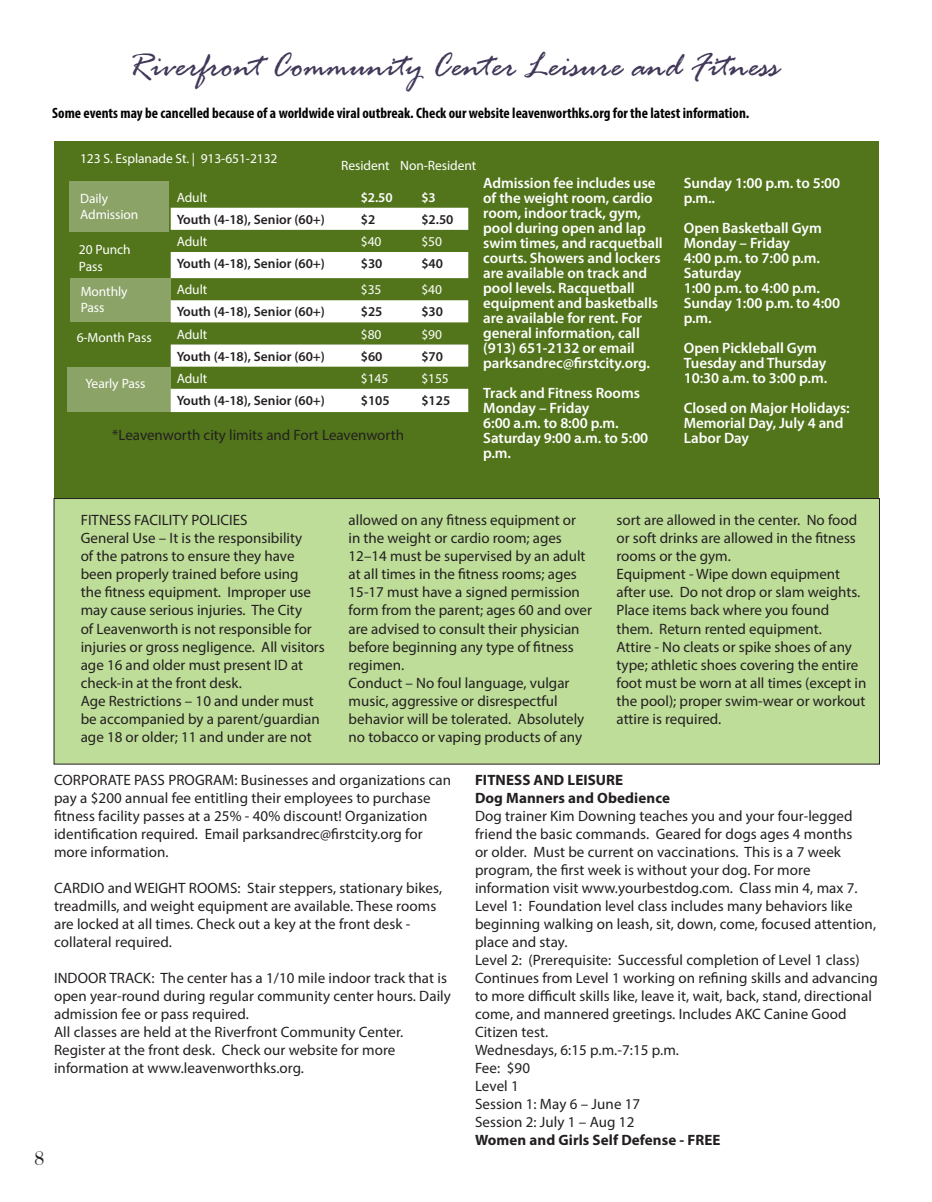
<style>
.page{position:relative;width:932px;height:1202px;background:#fff}
.page>*{position:absolute;margin:0;border:0;box-sizing:border-box;transform-origin:0 0}
.t1{font:italic 36px "Rage";color:#423859}
.t2{font:21px "De Vinne BT Text";color:#231f20}
.t3{font:15px/18px "Myriad Pro";color:#231f20}
.t4{font:600 15px/15px "Myriad Pro";letter-spacing:-.005em;color:#fff}
.t5{font:700 condensed 15px "Myriad Pro";color:#040503}
.t6{font:700 15px "Myriad Pro";letter-spacing:.005em;color:#231f20}
.t7{font:13.5px/16.2px "Myriad Pro";letter-spacing:-.005em;color:#fff}
.t8{font:600 13.5px "Myriad Pro";color:#231f20}
.t9{font:600 13.5px "Myriad Pro";color:#fff}
</style>
<div class="page">
<div style="left:54px;top:141px;width:824px;height:363px;background:#52751b"></div>
<svg style="left:171px;top:208px;width:297px;height:204px;fill:#fff"></svg>
<div style="left:70px;top:181px;width:99px;height:50px;background:#8ca367"></div>
<div style="left:70px;top:279px;width:101px;height:43px;background:#8ca367"></div>
<div style="left:67px;top:367px;width:104px;height:45px;background:#8ca367"></div>
<div style="left:54px;top:498px;width:825px;height:266px;background:#bedd99"></div>
<p class="t1" style="left:127px;top:47px;width:653px">Riverfront Community Center Leisure and Fitness</p>
<p class="t5" style="left:52px;top:104px;width:698px">Some events may be cancelled because of a worldwide viral outbreak. Check our website leavenworthks.org for the latest information.</p>
<p class="t7" style="left:80px;top:150px;width:199px">123 S. Esplanade St. | 913-651-2132</p>
<p class="t7" style="left:341px;top:157px;width:50px">Resident</p>
<p class="t7" style="left:400px;top:157px;width:78px">Non-Resident</p>
<p class="t7" style="left:80px;top:190px;width:60px">Daily<br>Admission</p>
<p class="t7" style="left:79px;top:242px;width:53px">20 Punch<br>Pass</p>
<p class="t7" style="left:81px;top:283px;width:48px">Monthly<br>Pass</p>
<p class="t4" style="left:70px;top:277px;width:35px">Daily</p>
<p class="t7" style="left:77px;top:329px;width:76px">6-Month Pass</p>
<p class="t7" style="left:85px;top:375px;width:62px">Yearly Pass</p>
<p class="t7" style="left:177px;top:189px;width:32px">Adult</p>
<p class="t9" style="left:361px;top:189px;width:33px">$2.50</p>
<p class="t9" style="left:421px;top:189px;width:16px">$3</p>
<p class="t8" style="left:177px;top:211px;width:150px">Youth (4-18), Senior (60+)</p>
<p class="t8" style="left:361px;top:211px;width:16px">$2</p>
<p class="t8" style="left:421px;top:211px;width:34px">$2.50</p>
<p class="t7" style="left:177px;top:233px;width:32px">Adult</p>
<p class="t7" style="left:361px;top:233px;width:22px">$40</p>
<p class="t7" style="left:421px;top:233px;width:22px">$50</p>
<p class="t8" style="left:177px;top:255px;width:150px">Youth (4-18), Senior (60+)</p>
<p class="t8" style="left:361px;top:255px;width:23px">$30</p>
<p class="t8" style="left:421px;top:255px;width:23px">$40</p>
<p class="t7" style="left:177px;top:281px;width:32px">Adult</p>
<p class="t7" style="left:361px;top:281px;width:22px">$35</p>
<p class="t7" style="left:421px;top:281px;width:22px">$40</p>
<p class="t8" style="left:177px;top:303px;width:150px">Youth (4-18), Senior (60+)</p>
<p class="t8" style="left:361px;top:303px;width:23px">$25</p>
<p class="t8" style="left:421px;top:303px;width:23px">$30</p>
<p class="t7" style="left:177px;top:326px;width:32px">Adult</p>
<p class="t7" style="left:361px;top:326px;width:22px">$80</p>
<p class="t7" style="left:421px;top:326px;width:22px">$90</p>
<p class="t8" style="left:177px;top:347px;width:150px">Youth (4-18), Senior (60+)</p>
<p class="t8" style="left:361px;top:347px;width:23px">$60</p>
<p class="t8" style="left:421px;top:347px;width:23px">$70</p>
<p class="t7" style="left:177px;top:370px;width:32px">Adult</p>
<p class="t7" style="left:361px;top:370px;width:29px">$145</p>
<p class="t7" style="left:421px;top:370px;width:29px">$155</p>
<p class="t8" style="left:177px;top:392px;width:150px">Youth (4-18), Senior (60+)</p>
<p class="t8" style="left:361px;top:392px;width:30px">$105</p>
<p class="t8" style="left:421px;top:392px;width:30px">$125</p>
<p class="t3" style="left:112px;top:425px;width:293px">*Leavenworth city limits and Fort Leavenworth</p>
<p class="t4" style="left:483px;top:175px;width:181px">Admission fee includes use of the weight room, cardio room, indoor track, gym, pool during open and lap swim times, and racquetball courts. Showers and lockers are available on track and pool levels. Racquetball equipment and basketballs are available for rent. For general information, call (913) 651-2132 or email parksandrec@firstcity.org.</p>
<p class="t4" style="left:483px;top:385px;width:158px">Track and Fitness Rooms</p>
<p class="t4" style="left:483px;top:400px;width:108px">Monday – Friday</p>
<p class="t4" style="left:483px;top:415px;width:137px">6:00 a.m. to 8:00 p.m.</p>
<p class="t4" style="left:483px;top:430px;width:167px">Saturday 9:00 a.m. to 5:00 p.m.</p>
<p class="t4" style="left:683px;top:175px;width:158px">Sunday 1:00 p.m. to 5:00 p.m..</p>
<p class="t4" style="left:683px;top:220px;width:139px">Open Basketball Gym</p>
<p class="t4" style="left:683px;top:235px;width:108px">Monday – Friday</p>
<p class="t4" style="left:683px;top:250px;width:138px">4:00 p.m. to 7:00 p.m.</p>
<p class="t4" style="left:683px;top:265px;width:138px">Saturday<br>1:00 p.m. to 4:00 p.m.</p>
<p class="t4" style="left:683px;top:295px;width:158px">Sunday 1:00 p.m. to 4:00 p.m.</p>
<p class="t4" style="left:683px;top:340px;width:135px">Open Pickleball Gym</p>
<p class="t4" style="left:683px;top:355px;width:145px">Tuesday and Thursday<br>10:30 a.m. to 3:00 p.m.</p>
<p class="t4" style="left:683px;top:400px;width:167px">Closed on Major Holidays:</p>
<p class="t4" style="left:683px;top:415px;width:161px">Memorial Day, July 4 and<br>Labor Day</p>
<p class="t3" style="left:81px;top:511px;width:168px">FITNESS FACILITY POLICIES</p>
<p class="t3" style="left:81px;top:529px;width:245px">General Use – It is the responsibility<br>of the patrons to ensure they have been properly trained before using<br>the fitness equipment. Improper use may cause serious injuries. The City<br>of Leavenworth is not responsible for injuries or gross negligence. All visitors age 16 and older must present ID at check-in at the front desk.</p>
<p class="t3" style="left:81px;top:691px;width:240px">Age Restrictions – 10 and under must be accompanied by a parent/guardian age 18 or older; 11 and under are not</p>
<p class="t3" style="left:348px;top:511px;width:245px">allowed on any fitness equipment or<br>in the weight or cardio room; ages 12–14 must be supervised by an adult at all times in the fitness rooms; ages 15-17 must have a signed permission form from the parent; ages 60 and over are advised to consult their physician before beginning any type of fitness regimen.</p>
<p class="t3" style="left:348px;top:673px;width:237px">Conduct – No foul language, vulgar music, aggressive or disrespectful behavior will be tolerated. Absolutely no tobacco or vaping products of any</p>
<p class="t3" style="left:616px;top:511px;width:242px;text-align:justify">sort are allowed in the center. No food or soft drinks are allowed in the fitness rooms or the gym.</p>
<p class="t3" style="left:616px;top:565px;width:245px">Equipment - Wipe down equipment after use. Do not drop or slam weights.<br>Place items back where you found them. Return rented equipment.</p>
<p class="t3" style="left:616px;top:637px;width:251px">Attire - No cleats or spike shoes of any type; athletic shoes covering the entire foot must be worn at all times (except in the pool); proper swim-wear or workout attire is required.</p>
<p class="t3" style="left:54px;top:771px;width:398px">CORPORATE PASS PROGRAM: Businesses and organizations can pay a $200 annual fee entitling their employees to purchase fitness facility passes at a 25% - 40% discount! Organization identification required. Email parksandrec@firstcity.org for more information.</p>
<p class="t3" style="left:54px;top:879px;width:389px">CARDIO and WEIGHT ROOMS: Stair steppers, stationary bikes, treadmills, and weight equipment are available. These rooms are locked at all times. Check out a key at the front desk - collateral required.</p>
<p class="t3" style="left:54px;top:969px;width:398px">INDOOR TRACK: The center has a 1/10 mile indoor track that is open year-round during regular community center hours. Daily admission fee or pass required.</p>
<p class="t3" style="left:54px;top:1023px;width:351px">All classes are held at the Riverfront Community Center.<br>Register at the front desk. Check our website for more information at www.leavenworthks.org.</p>
<p class="t2" style="left:34px;top:1145px;width:12px">8</p>
<p class="t6" style="left:475px;top:770px;width:150px">FITNESS AND LEISURE</p>
<p class="t6" style="left:475px;top:788px;width:196px">Dog Manners and Obedience</p>
<p class="t3" style="left:475px;top:807px;width:384px">Dog trainer Kim Downing teaches you and your four-legged friend the basic commands. Geared for dogs ages 4 months or older. Must be current on vaccinations. This is a 7 week program, the first week is without your dog. For more information visit www.yourbestdog.com. Class min 4, max 7.</p>
<p class="t3" style="left:475px;top:897px;width:402px">Level 1: Foundation level class includes many behaviors like beginning walking on leash, sit, down, come, focused attention, place and stay.</p>
<p class="t3" style="left:475px;top:951px;width:404px">Level 2: (Prerequisite: Successful completion of Level 1 class)<br>Continues from Level 1 working on refining skills and advancing to more difficult skills like, leave it, wait, back, stand, directional come, and mannered greetings. Includes AKC Canine Good Citizen test.</p>
<p class="t3" style="left:475px;top:1041px;width:205px">Wednesdays, 6:15 p.m.-7:15 p.m.</p>
<p class="t3" style="left:475px;top:1059px;width:57px">Fee: $90</p>
<p class="t3" style="left:475px;top:1077px;width:45px">Level 1</p>
<p class="t3" style="left:475px;top:1095px;width:167px">Session 1: May 6 – June 17</p>
<p class="t3" style="left:475px;top:1113px;width:161px">Session 2: July 1 – Aug 12</p>
<p class="t6" style="left:475px;top:1130px;width:247px">Women and Girls Self Defense - FREE</p>
</div>
